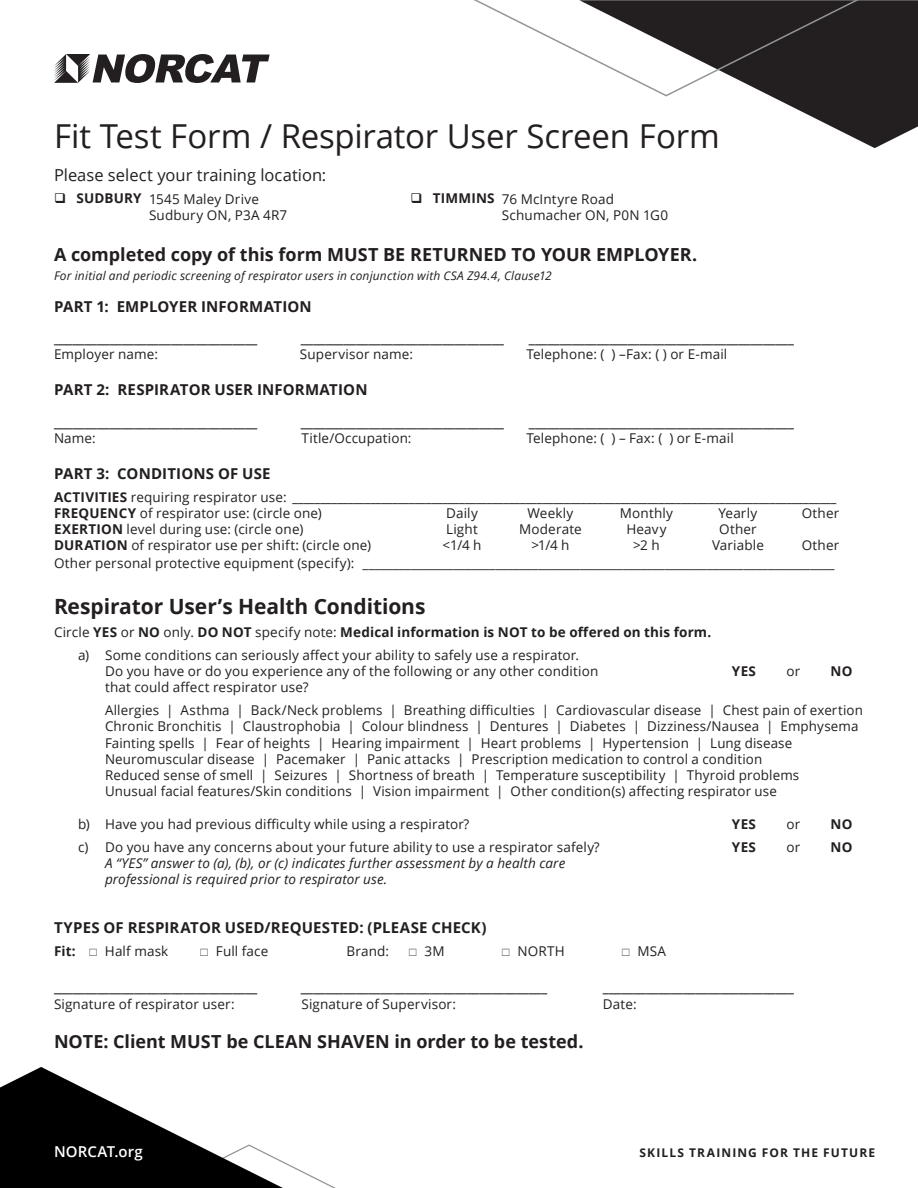
<style>
.page{position:relative;width:918px;height:1188px;background:#fff}
.page>*{position:absolute;margin:0;border:0;box-sizing:border-box;transform-origin:0 0}
.t1{font:33px "Open Sans";letter-spacing:-.005em;color:#231f20}
.t2{font:700 21px "Open Sans";letter-spacing:-.005em;color:#231f20}
.t3{font:700 18px "Open Sans";color:#231f20}
.t4{font:16.5px "Open Sans";color:#231f20}
.t5{font:700 15px "Open Sans";letter-spacing:.01em;color:#231f20}
.t6{font:600 15px "Open Sans";letter-spacing:.005em;color:#fff}
.t7{font:13.5px/16.2px "Open Sans";letter-spacing:.01em;color:#231f20}
.t8{font:700 13.5px "Open Sans";letter-spacing:.015em;color:#231f20}
.t9{font:italic 13.5px/16.2px "Open Sans";letter-spacing:.01em;color:#231f20}
.t10{font:italic 12px "Open Sans";letter-spacing:.015em;color:#231f20}
.t11{font:700 12px "Open Sans";letter-spacing:.095em;color:#231f20}
.s1{font-weight:400}
.s2{font-weight:700}
</style>
<div class="page">
<svg style="left:0;top:1067px;width:336px;height:121px"></svg>
<svg style="left:54px;top:54px;width:216px;height:29px"></svg>
<svg style="left:773px;top:97px;width:145px;height:51px;fill:#231f20"></svg>
<svg style="left:474px;top:0;width:444px;height:97px"></svg>
<p class="t1" style="left:54px;top:113px;width:667px">Fit Test Form / Respirator User Screen Form</p>
<p class="t4" style="left:54px;top:164px;width:274px">Please select your training location:</p>
<p class="t8" style="left:54px;top:189px;width:89px">❑ SUDBURY</p>
<p class="t8" style="left:410px;top:189px;width:86px">❑ TIMMINS</p>
<p class="t7" style="left:149px;top:191px;width:111px">1545 Maley Drive</p>
<p class="t7" style="left:149px;top:207px;width:140px">Sudbury ON, P3A 4R7</p>
<p class="t7" style="left:502px;top:191px;width:114px">76 McIntyre Road</p>
<p class="t7" style="left:502px;top:207px;width:168px">Schumacher ON, P0N 1G0</p>
<p class="t3" style="left:54px;top:242px;width:645px">A completed copy of this form MUST BE RETURNED TO YOUR EMPLOYER.</p>
<p class="t10" style="left:54px;top:267px;width:499px">For initial and periodic screening of respirator users in conjunction with CSA Z94.4, Clause12</p>
<p class="t5" style="left:54px;top:295px;width:259px">PART 1: EMPLOYER INFORMATION</p>
<p class="t5" style="left:54px;top:327px;width:205px">_________________________________</p>
<p class="t5" style="left:301px;top:327px;width:205px">_________________________________</p>
<p class="t5" style="left:529px;top:327px;width:267px">___________________________________________</p>
<p class="t7" style="left:54px;top:346px;width:106px">Employer name:</p>
<p class="t7" style="left:300px;top:346px;width:114px">Supervisor name:</p>
<p class="t7" style="left:526px;top:346px;width:202px">Telephone: ( ) –Fax: ( ) or E-mail</p>
<p class="t5" style="left:54px;top:379px;width:315px">PART 2: RESPIRATOR USER INFORMATION</p>
<p class="t5" style="left:54px;top:411px;width:205px">_________________________________</p>
<p class="t5" style="left:301px;top:411px;width:205px">_________________________________</p>
<p class="t5" style="left:529px;top:411px;width:267px">___________________________________________</p>
<p class="t7" style="left:54px;top:430px;width:43px">Name:</p>
<p class="t7" style="left:301px;top:430px;width:112px">Title/Occupation:</p>
<p class="t7" style="left:526px;top:430px;width:209px">Telephone: ( ) – Fax: ( ) or E-mail</p>
<p class="t5" style="left:54px;top:463px;width:218px">PART 3: CONDITIONS OF USE</p>
<p class="t8" style="left:54px;top:487px;width:784px">ACTIVITIES <span class="s1">requiring respirator use:</span> __________________________________________________________________________________________________</p>
<p class="t7" style="left:54px;top:505px;width:269px"><span class="s2">FREQUENCY</span> of respirator use: (circle one)</p>
<p class="t7" style="left:446px;top:505px;width:33px">Daily</p>
<p class="t7" style="left:528px;top:505px;width:47px">Weekly</p>
<p class="t7" style="left:620px;top:505px;width:55px">Monthly</p>
<p class="t7" style="left:719px;top:505px;width:40px">Yearly</p>
<p class="t7" style="left:802px;top:505px;width:39px">Other</p>
<p class="t7" style="left:54px;top:521px;width:251px"><span class="s2">EXERTION</span> level during use: (circle one)</p>
<p class="t7" style="left:446px;top:521px;width:33px">Light</p>
<p class="t7" style="left:519px;top:521px;width:64px">Moderate</p>
<p class="t7" style="left:627px;top:521px;width:41px">Heavy</p>
<p class="t7" style="left:719px;top:521px;width:39px">Other</p>
<p class="t7" style="left:54px;top:537px;width:319px"><span class="s2">DURATION</span> of respirator use per shift: (circle one)</p>
<p class="t7" style="left:442px;top:537px;width:41px">&lt;1/4 h</p>
<p class="t7" style="left:531px;top:537px;width:40px">&gt;1/4 h</p>
<p class="t7" style="left:633px;top:537px;width:28px">&gt;2 h</p>
<p class="t7" style="left:712px;top:537px;width:53px">Variable</p>
<p class="t7" style="left:802px;top:537px;width:39px">Other</p>
<p class="t7" style="left:54px;top:555px;width:782px">Other personal protective equipment (specify): ______________________________________________________________________________</p>
<p class="t2" style="left:54px;top:591px;width:373px">Respirator User’s Health Conditions</p>
<p class="t8" style="left:54px;top:622px;width:659px"><span class="s1">Circle</span> YES <span class="s1">or</span> NO <span class="s1">only.</span> DO NOT <span class="s1">specify note:</span> Medical information is NOT to be offered on this form.</p>
<p class="t7" style="left:105px;top:646px;width:495px;text-indent:-27px">a) Some conditions can seriously affect your ability to safely use a respirator.<br>Do you have or do you experience any of the following or any other condition</p>
<p class="t8" style="left:732px;top:662px;width:26px">YES</p>
<p class="t7" style="left:787px;top:663px;width:15px">or</p>
<p class="t8" style="left:831px;top:662px;width:23px">NO</p>
<p class="t7" style="left:105px;top:679px;width:205px">that could affect respirator use?</p>
<p class="t7" style="left:105px;top:702px;width:760px">Allergies | Asthma | Back/Neck problems | Breathing difficulties | Cardiovascular disease | Chest pain of exertion Chronic Bronchitis | Claustrophobia | Colour blindness | Dentures | Diabetes | Dizziness/Nausea | Emphysema Fainting spells | Fear of heights | Hearing impairment | Heart problems | Hypertension | Lung disease Neuromuscular disease | Pacemaker | Panic attacks | Prescription medication to control a condition</p>
<p class="t7" style="left:105px;top:767px;width:696px">Reduced sense of smell | Seizures | Shortness of breath | Temperature susceptibility | Thyroid problems</p>
<p class="t7" style="left:105px;top:783px;width:674px">Unusual facial features/Skin conditions | Vision impairment | Other condition(s) affecting respirator use</p>
<p class="t7" style="left:78px;top:815px;width:393px">b) Have you had previous difficulty while using a respirator?</p>
<p class="t8" style="left:732px;top:814px;width:26px">YES</p>
<p class="t7" style="left:787px;top:815px;width:15px">or</p>
<p class="t8" style="left:831px;top:814px;width:23px">NO</p>
<p class="t7" style="left:78px;top:838px;width:523px">c) Do you have any concerns about your future ability to use a respirator safely?</p>
<p class="t8" style="left:732px;top:837px;width:26px">YES</p>
<p class="t7" style="left:787px;top:838px;width:15px">or</p>
<p class="t8" style="left:831px;top:837px;width:23px">NO</p>
<p class="t9" style="left:105px;top:854px;width:462px">A “YES” answer to (a), (b), or (c) indicates further assessment by a health care professional is required prior to respirator use.</p>
<p class="t5" style="left:54px;top:917px;width:434px">TYPES OF RESPIRATOR USED/REQUESTED: (PLEASE CHECK)</p>
<p class="t8" style="left:54px;top:942px;width:23px">Fit:</p>
<p class="t7" style="left:105px;top:943px;width:65px">Half mask</p>
<p class="t7" style="left:216px;top:943px;width:54px">Full face</p>
<p class="t7" style="left:346px;top:943px;width:44px">Brand:</p>
<p class="t7" style="left:424px;top:943px;width:22px">3M</p>
<p class="t7" style="left:517px;top:943px;width:49px">NORTH</p>
<p class="t7" style="left:637px;top:943px;width:30px">MSA</p>
<p class="t5" style="left:54px;top:976px;width:205px">_________________________________</p>
<p class="t5" style="left:301px;top:976px;width:248px">________________________________________</p>
<p class="t5" style="left:603px;top:976px;width:193px">_______________________________</p>
<p class="t7" style="left:54px;top:995px;width:182px">Signature of respirator user:</p>
<p class="t7" style="left:301px;top:995px;width:156px">Signature of Supervisor:</p>
<p class="t7" style="left:603px;top:995px;width:35px">Date:</p>
<p class="t3" style="left:54px;top:1029px;width:531px">NOTE: Client MUST be CLEAN SHAVEN in order to be tested.</p>
<p class="t6" style="left:54px;top:1142px;width:90px">NORCAT.org</p>
<p class="t11" style="left:639px;top:1145px;width:237px">SKILLS TRAINING FOR THE FUTURE</p>
</div>
